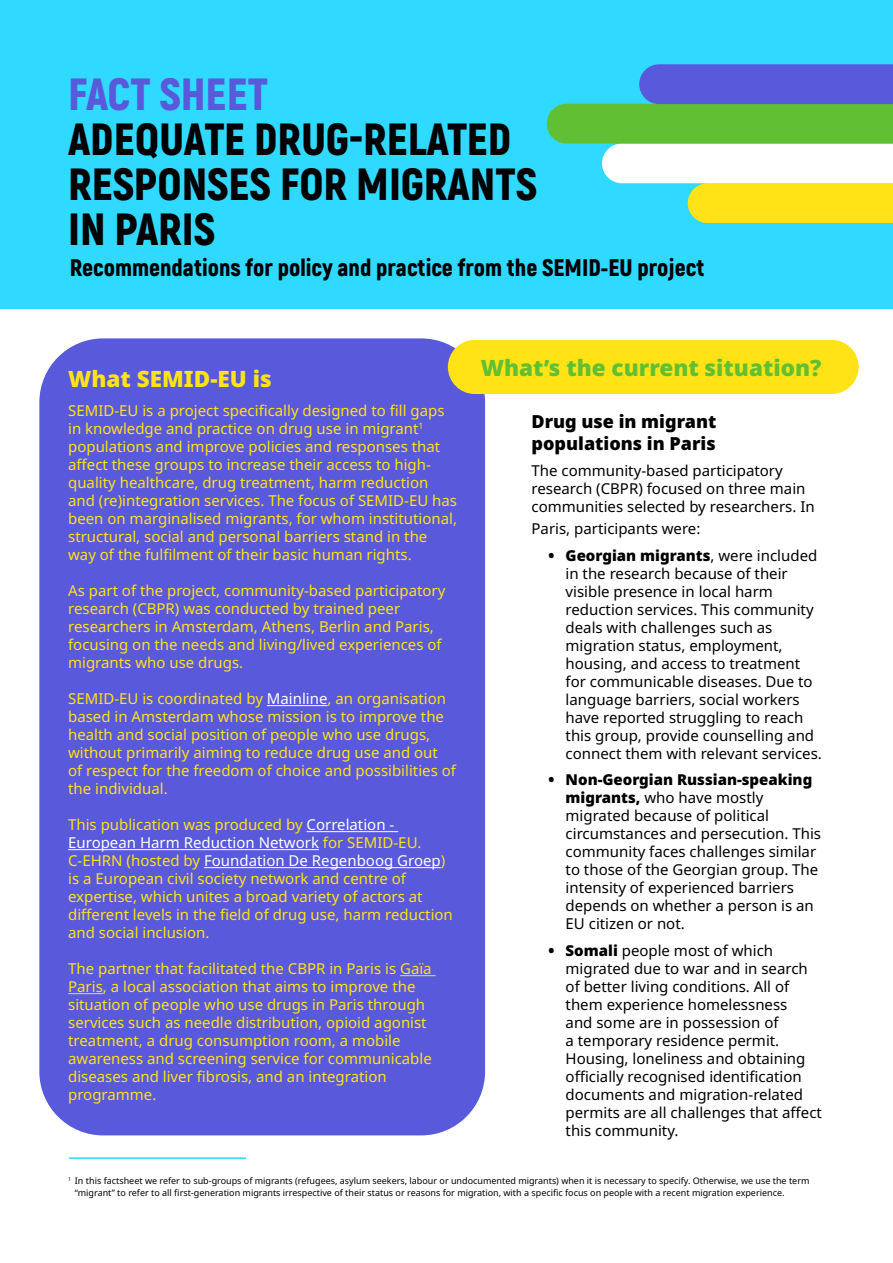
<style>
.page{position:relative;width:893px;height:1263px;background:#fff}
.page>*{position:absolute;margin:0;border:0;box-sizing:border-box;transform-origin:0 0}
.Subtitel{font:900 45px/45px "Akrobat";color:#000}
.Subtitel-2{font:900 45px "Akrobat";color:#5959db}
.Subtitel-3{font:900 24px "Akrobat";color:#000}
.Heading_2{font:900 22.5px "Noto Sans";color:#61bf33}
.Heading_2-2{font:900 22.5px "Noto Sans";color:#ffe317}
.Text{font:900 18px/21.6px "Noto Sans";color:#000}
.Text-2{font:15px/18px "Noto Sans";color:#ffe317}
.Text-3{font:15px/18px "Noto Sans";color:#000}
.t1{font:9px/12px "Noto Sans";color:#000}
.t2{font:5.25px "Noto Sans";color:#000}
.s1{color:#fff}
.s2{font-weight:900}
</style>
<div class="page">
<div style="left:0;top:0;width:893px;height:308px;background:#30d9ff"></div>
<svg style="left:547px;top:64px;width:346px;height:159px"></svg>
<div style="left:39px;top:338px;width:446px;height:797px;background:#5959db;border-radius:64px"></div>
<hr style="left:267px;top:705px;width:60px;height:1px;background:#fff">
<hr style="left:307px;top:831px;width:91px;height:1px;background:#fff">
<hr style="left:68px;top:849px;width:251px;height:1px;background:#fff">
<hr style="left:204px;top:867px;width:237px;height:1px;background:#fff">
<hr style="left:400px;top:975px;width:36px;height:1px;background:#ffe317">
<hr style="left:68px;top:993px;width:35px;height:1px;background:#ffe317">
<hr style="left:69px;top:1157px;width:177px;height:2px;background:#30d9ff">
<div style="left:448px;top:340px;width:411px;height:54px;background:#ffe317;border-radius:27px"></div>
<p class="Subtitel-2" style="left:68px;top:65px;width:201px">FACT SHEET</p>
<p class="Subtitel" style="left:68px;top:117px;width:471px">ADEQUATE DRUG-RELATED<br>RESPONSES FOR MIGRANTS<br>IN PARIS</p>
<p class="Subtitel-3" style="left:70px;top:252px;width:636px">Recommendations for policy and practice from the SEMID-EU project</p>
<p class="Heading_2-2" style="left:68px;top:366px;width:205px">What SEMID-EU is</p>
<p class="Text-2" style="left:68px;top:402px;width:390px">SEMID-EU is a project specifically designed to fill gaps in knowledge and practice on drug use in migrant<sup>1 </sup>populations and improve policies and responses that affect these groups to increase their access to high&shy;quality healthcare, drug treatment, harm reduction and (re)integration services. The focus of SEMID-EU has been on marginalised migrants, for whom institutional, structural, social and personal barriers stand in the way of the fulfilment of their basic human rights.</p>
<p class="Text-2" style="left:68px;top:582px;width:379px">As part of the project, community-based participatory research (CBPR) was conducted by trained peer researchers in Amsterdam, Athens, Berlin and Paris, focusing on the needs and living/lived experiences of migrants who use drugs.</p>
<p class="Text-2" style="left:68px;top:690px;width:389px">SEMID-EU is coordinated by <span class="s1">Mainline</span>, an organisation based in Amsterdam whose mission is to improve the health and social position of people who use drugs, without primarily aiming to reduce drug use and out<br>of respect for the freedom of choice and possibilities of the individual.</p>
<p class="Text-2" style="left:68px;top:816px;width:386px">This publication was produced by <span class="s1">Correlation - European Harm Reduction Network</span> for SEMID-EU.<br>C-EHRN (hosted by <span class="s1">Foundation De Regenboog Groep</span>) is a European civil society network and centre of expertise, which unites a broad variety of actors at different levels in the field of drug use, harm reduction and social inclusion.</p>
<p class="Text-2" style="left:68px;top:960px;width:365px">The partner that facilitated the CBPR in Paris is Gaïa Paris, a local association that aims to improve the situation of people who use drugs in Paris through services such as needle distribution, opioid agonist treatment, a drug consumption room, a mobile awareness and screening service for communicable diseases and liver fibrosis, and an integration programme.</p>
<p class="Heading_2" style="left:481px;top:355px;width:342px">What’s the current situation?</p>
<p class="Text" style="left:532px;top:411px;width:186px">Drug use in migrant populations in Paris</p>
<p class="Text-3" style="left:532px;top:462px;width:285px">The community-based participatory research (CBPR) focused on three main communities selected by researchers. In</p>
<p class="Text-3" style="left:532px;top:520px;width:170px">Paris, participants were:</p>
<p class="Text-3" style="left:566px;top:546px;width:258px;text-indent:-17px"><span class="s2">• Georgian migrants</span>, were included in the research because of their visible presence in local harm reduction services. This community deals with challenges such as migration status, employment, housing, and access to treatment for communicable diseases. Due to language barriers, social workers have reported struggling to reach this group, provide counselling and connect them with relevant services.</p>
<p class="Text-3" style="left:566px;top:771px;width:257px;text-indent:-17px"><span class="s2">• Non-Georgian Russian-speaking migrants,</span> who have mostly migrated because of political circumstances and persecution. This community faces challenges similar to those of the Georgian group. The intensity of experienced barriers depends on whether a person is an<br>EU citizen or not.</p>
<p class="Text-3" style="left:566px;top:941px;width:258px;text-indent:-17px"><span class="s2">• Somali</span> people most of which migrated due to war and in search of better living conditions. All of them experience homelessness<br>and some are in possession of<br>a temporary residence permit.<br>Housing, loneliness and obtaining officially recognised identification documents and migration-related permits are all challenges that affect this community.</p>
<p class="t1" style="left:75px;top:1174px;width:736px">In this factsheet we refer to sub-groups of migrants (refugees, asylum seekers, labour or undocumented migrants) when it is necessary to specify. Otherwise, we use the term “migrant” to refer to all first-generation migrants irrespective of their status or reasons for migration, with a specific focus on people with a recent migration experience.</p>
<p class="t2" style="left:68px;top:1175px;width:5px">1</p>
</div>
